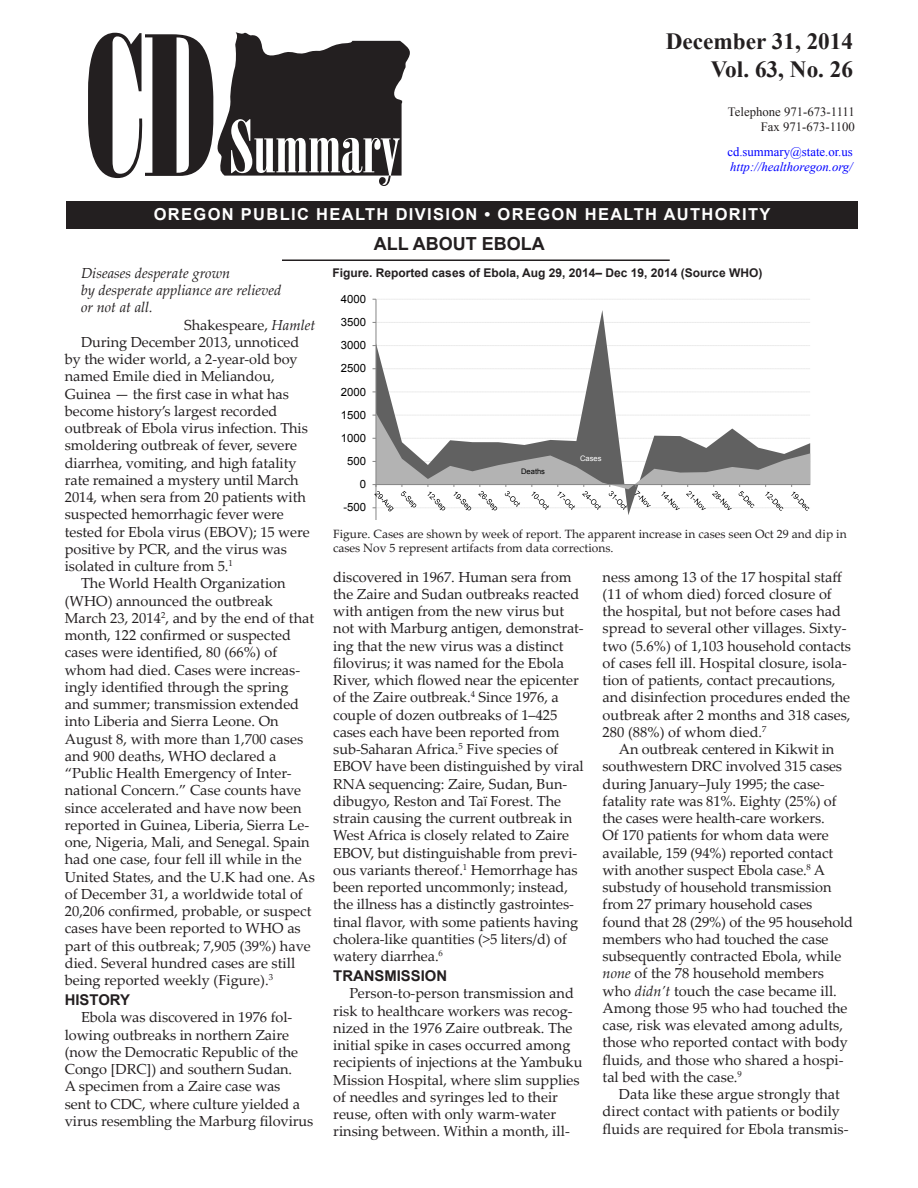
<style>
.page{position:relative;width:918px;height:1188px;background:#fff}
.page>*{position:absolute;margin:0;border:0;box-sizing:border-box;transform-origin:0 0}
.t1{font:700 23.25px "Times New Roman";color:#231f20}
.Article_title{font:700 18px "Arial";color:#231f20}
.t2{font:18px "Myriad Pro";color:#fff}
.t3{font:700 16.5px "Arial";letter-spacing:.08em;color:#fff}
.subheading{font:700 14.85px "Arial";color:#231f20}
.t4{font:14.55px/17.2px "Palatino Linotype";letter-spacing:-.005em;color:#231f20}
.t5{font:italic 14.55px "Palatino Linotype";color:#231f20}
.t6{font:12.75px/15.3px "Times New Roman";color:#231f20;text-align:right}
.t7{font:italic 12.75px "Times New Roman";color:#00f}
.t8{font:12.75px "Times New Roman";color:#00f}
.figure_head{font:12px/14.4px "Palatino Linotype";color:#231f20}
.figure_head-2{font:700 12px "Arial";color:#231f20}
.t9{font:11.4px "Arial";color:#000}
.t10{font:7.5px "Arial";color:#000}
.t11{font:7.5px "Arial";color:#fff}
.s1{font-style:italic}
.s2{font-family:"Calibri"}
</style>
<div class="page">
<svg style="left:88px;top:32px;width:322px;height:154px"></svg>
<div style="left:66px;top:201px;width:792px;height:28px;background:#231f20"></div>
<hr style="left:282px;top:259px;width:388px;height:2px;background:#231f20">
<svg style="left:377px;top:310px;width:433px;height:205px"></svg>
<hr style="left:376px;top:299px;width:1px;height:220px;background:#868686">
<svg style="left:373px;top:392px;width:437px;height:1px"></svg>
<svg style="left:373px;top:368px;width:437px;height:1px"></svg>
<svg style="left:373px;top:345px;width:437px;height:1px"></svg>
<svg style="left:373px;top:322px;width:437px;height:1px"></svg>
<svg style="left:373px;top:299px;width:437px;height:1px"></svg>
<svg style="left:373px;top:413px;width:437px;height:98px"></svg>
<p class="t1" style="left:666px;top:25px;width:189px">December 31, 2014</p>
<p class="t1" style="left:711px;top:53px;width:144px">Vol. 63, No. 26</p>
<p class="t6" style="left:728px;top:104px;width:128px">Telephone 971-673-1111<br>Fax 971-673-1100</p>
<p class="t8" style="left:727px;top:143px;width:127px">cd.summary@state.or.us</p>
<p class="t7" style="left:730px;top:158px;width:124px">http://healthoregon.org/</p>
<p class="t2" style="left:657px;top:199px;width:94px">TH DIVISION</p>
<p class="t3" style="left:154px;top:203px;width:618px">OREGON PUBLIC HEALTH DIVISION • OREGON HEALTH AUTHORITY</p>
<p class="t5" style="left:81px;top:263px;width:151px">Diseases desperate grown</p>
<p class="t5" style="left:81px;top:280px;width:202px">by desperate appliance are relieved</p>
<p class="t5" style="left:81px;top:297px;width:73px">or not at all.</p>
<p class="t4" style="left:184px;top:315px;width:133px">Shakespeare, <span class="s1">Hamlet</span></p>
<p class="t4" style="left:65px;top:333px;width:246px;text-indent:16px">During December 2013, unnoticed by the wider world, a 2-year-old boy named Emile died in Meliandou, Guinea — the first case in what has become history’s largest recorded outbreak of Ebola virus infection. This smoldering outbreak of fever, severe diarrhea, vomiting, and high fatality rate remained a mystery until March 2014, when sera from 20 patients with suspected hemorrhagic fever were tested for Ebola virus (EBOV); 15 were positive by PCR, and the virus was isolated in culture from 5.<sup>1</sup></p>
<p class="t4" style="left:65px;top:574px;width:252px;text-indent:16px">The World Health Organization (WHO) announced the outbreak March 23, 2014<sup>2</sup>, and by the end of that month, 122 confirmed or suspected cases were identified, 80 (66%) of whom had died. Cases were increas&shy;ingly identified through the spring and summer; transmission extended into Liberia and Sierra Leone. On August 8, with more than 1,700 cases and 900 deaths, WHO declared a “Public Health Emergency of Inter&shy;national Concern.” Case counts have since accelerated and have now been reported in Guinea, Liberia, Sierra Le&shy;one, Nigeria, Mali, and Senegal. Spain had one case, four fell ill while in the United States, and the U.K had one. As of December 31, a worldwide total of 20,206 confirmed, probable, or suspect cases have been reported to WHO as part of this outbreak; 7,905 (39%) have died. Several hundred cases are still being reported weekly (Figure).<sup>3</sup></p>
<p class="subheading" style="left:65px;top:990px;width:67px">HISTORY</p>
<p class="t4" style="left:65px;top:1008px;width:250px;text-indent:16px">Ebola was discovered in 1976 fol&shy;lowing outbreaks in northern Zaire (now the Democratic Republic of the Congo [DRC]) and southern Sudan.<br>A specimen from a Zaire case was<br>sent to CDC, where culture yielded a virus resembling the Marburg filovirus</p>
<p class="Article_title" style="left:374px;top:231px;width:172px">ALL ABOUT EBOLA</p>
<p class="figure_head-2" style="left:333px;top:264px;width:431px">Figure. Reported cases of Ebola, Aug 29, 2014– Dec 19, 2014 (Source WHO)</p>
<p class="t9" style="left:341px;top:291px;width:27px">4000</p>
<p class="t9" style="left:341px;top:315px;width:27px">3500</p>
<p class="t9" style="left:341px;top:338px;width:27px">3000</p>
<p class="t9" style="left:341px;top:361px;width:27px">2500</p>
<p class="t9" style="left:341px;top:384px;width:27px">2000</p>
<p class="t9" style="left:341px;top:407px;width:27px">1500</p>
<p class="t9" style="left:341px;top:430px;width:27px">1000</p>
<p class="t9" style="left:347px;top:454px;width:20px">500</p>
<p class="t9" style="left:360px;top:477px;width:8px">0</p>
<p class="t9" style="left:343px;top:500px;width:24px">-500</p>
<p class="t10" style="left:521px;top:466px;width:25px">Deaths</p>
<p class="t11" style="left:580px;top:453px;width:23px">Cases</p>
<p class="t9" style="left:337px;top:523px;width:31px">-1000</p>
<p class="figure_head" style="left:333px;top:526px;width:515px">Figure. Cases are shown by week of report. The apparent increase in cases seen Oct 29 and dip in cases Nov 5 represent artifacts from data corrections.</p>
<p class="t4" style="left:333px;top:567px;width:252px">discovered in 1967. Human sera from the Zaire and Sudan outbreaks reacted with antigen from the new virus but not with Marburg antigen, demonstrat&shy;ing that the new virus was a distinct filovirus; it was named for the Ebola River, which flowed near the epicenter of the Zaire outbreak.<sup>4</sup> Since 1976, a couple of dozen outbreaks of 1–425 cases each have been reported from sub-Saharan Africa.<sup>5</sup> Five species of EBOV have been distinguished by viral RNA sequencing: Zaire, Sudan, Bun&shy;dibugyo, Reston and Ta<span class="s2">ï</span> Forest. The strain causing the current outbreak in West Africa is closely related to Zaire EBOV, but distinguishable from previ&shy;ous variants thereof.<sup>1</sup> Hemorrhage has been reported uncommonly; instead, the illness has a distinctly gastrointes&shy;tinal flavor, with some patients having cholera-like quantities (&gt;5 liters/d) of watery diarrhea.<sup>6</sup></p>
<p class="subheading" style="left:333px;top:966px;width:115px">TRANSMISSION</p>
<p class="t4" style="left:333px;top:984px;width:251px;text-indent:16px">Person-to-person transmission and risk to healthcare workers was recog&shy;nized in the 1976 Zaire outbreak. The initial spike in cases occurred among recipients of injections at the Yambuku Mission Hospital, where slim supplies of needles and syringes led to their reuse, often with only warm-water rinsing between. Within a month, ill-</p>
<p class="t4" style="left:603px;top:567px;width:250px">ness among 13 of the 17 hospital staff (11 of whom died) forced closure of the hospital, but not before cases had spread to several other villages. Sixty&shy;two (5.6%) of 1,103 household contacts of cases fell ill. Hospital closure, isola&shy;tion of patients, contact precautions, and disinfection procedures ended the outbreak after 2 months and 318 cases, 280 (88%) of whom died.<sup>7</sup></p>
<p class="t4" style="left:603px;top:740px;width:252px;text-indent:16px">An outbreak centered in Kikwit in southwestern DRC involved 315 cases during January–July 1995; the case&shy;fatality rate was 81%. Eighty (25%) of the cases were health-care workers.<br>Of 170 patients for whom data were available, 159 (94%) reported contact with another suspect Ebola case.<sup>8</sup> A substudy of household transmission from 27 primary household cases found that 28 (29%) of the 95 household members who had touched the case subsequently contracted Ebola, while <span class="s1">none</span> of the 78 household members who <span class="s1">didn’t</span> touch the case became ill.<br>Among those 95 who had touched the case, risk was elevated among adults, those who reported contact with body fluids, and those who shared a hospi&shy;tal bed with the case.<sup>9</sup></p>
<p class="t4" style="left:603px;top:1085px;width:247px;text-align:center">Data like these argue strongly that direct contact with patients or bodily fluids are required for Ebola transmis-</p>
</div>
